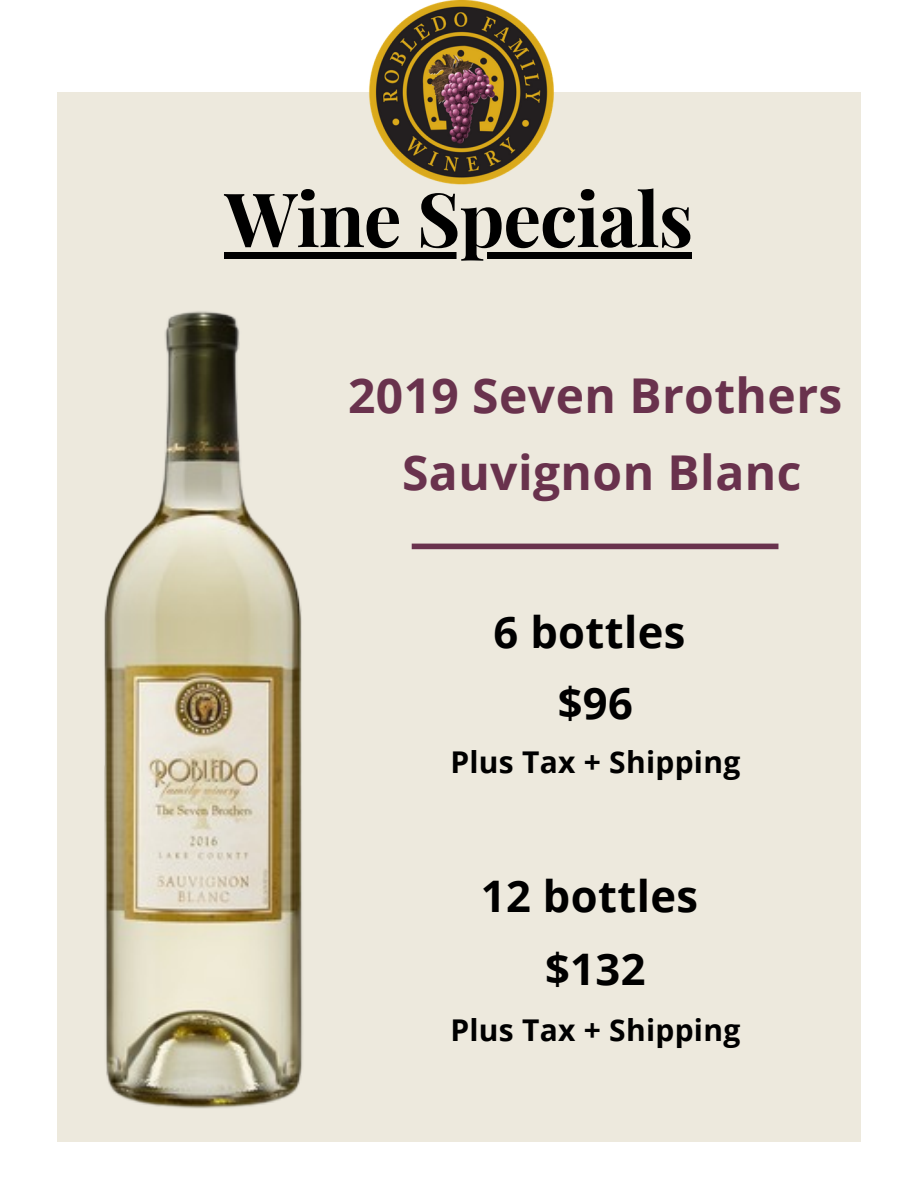
<style>
.page{position:relative;width:918px;height:1188px;background:#fff}
.page>*{position:absolute;margin:0;border:0;box-sizing:border-box;transform-origin:0 0}
.t1{font:700 75px "Playfair Display";letter-spacing:-.015em;color:#000}
.t2{font:700 48px/77.7px "Open Sans";letter-spacing:.01em;color:#69324d;text-align:center}
.t3{font:700 43.5px/70.8px "Open Sans";letter-spacing:.01em;color:#000;text-align:center}
.t4{font:700 30px "Open Sans";letter-spacing:.01em;color:#000}
</style>
<div class="page">
<div style="left:57px;top:92px;width:803px;height:1049px;background:#ede9dd"></div>
<img style="left:368px;top:0;width:186px;height:185px">
<img style="left:104px;top:311px;width:199px;height:798px">
<div style="left:225px;top:252px;width:467px;height:6px;background:#000"></div>
<div style="left:412px;top:544px;width:366px;height:5px;background:#69324d"></div>
<h1 class="t1" style="left:225px;top:166px;width:470px">Wine Specials</h1>
<h2 class="t2" style="left:348px;top:355px;width:496px">2019 Seven Brothers<br>Sauvignon Blanc</h2>
<h3 class="t3" style="left:493px;top:595px;width:194px">6 bottles $96</h3>
<p class="t4" style="left:450px;top:740px;width:291px">Plus Tax + Shipping</p>
<h3 class="t3" style="left:481px;top:858px;width:219px;line-height:73.2px">12 bottles $132</h3>
<p class="t4" style="left:450px;top:1009px;width:291px">Plus Tax + Shipping</p>
</div>
